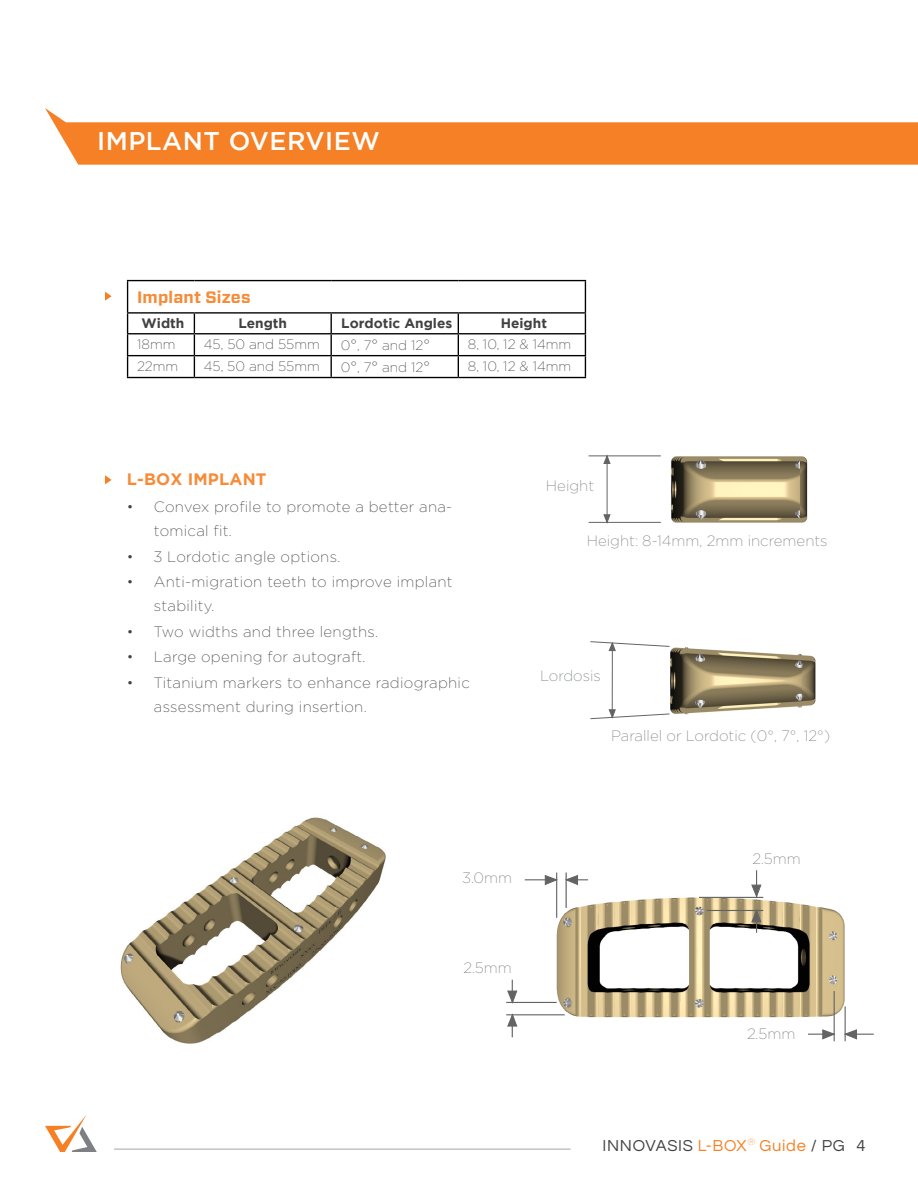
<style>
.page{position:relative;width:918px;height:1188px;background:#fff}
.page>*{position:absolute;margin:0;border:0;box-sizing:border-box;transform-origin:0 0}
.t1{font:500 25.5px "Gotham";letter-spacing:.02em;color:#fff}
.t2{font:16.5px "Questrial";letter-spacing:.04em;color:#414042}
.t3{font:700 16.5px "Vitesse Sans";letter-spacing:.01em;color:#f68b38}
.t4{font:700 16.5px "Gotham";letter-spacing:.01em;color:#f68b38}
.t5{font:200 15px/24px "Gotham";letter-spacing:.02em;color:#414042}
.t6{font:200 15px "Gotham";color:#7e8083}
.t7{font:200 13.65px "Gotham";color:#414042}
.t8{font:700 13.65px "Gotham";color:#414042}
.s1{font-size:15px}
.s2{color:#8a8c8f}
.s3{color:#f58025}
</style>
<div class="page">
<svg style="left:45px;top:1115px;width:52px;height:37px"></svg>
<hr style="left:114px;top:1148px;width:457px;height:2px;background:#c2c4c6">
<img style="left:120px;top:817px;width:266px;height:227px">
<svg style="left:105px;top:475px;width:7px;height:9px"></svg>
<svg style="left:105px;top:292px;width:7px;height:9px"></svg>
<svg style="left:45px;top:108px;width:873px;height:57px;fill:#f58025"></svg>
<hr style="left:127px;top:280px;width:67px;height:1px;background:#000">
<hr style="left:127px;top:281px;width:1px;height:31px;background:#000">
<hr style="left:194px;top:280px;width:137px;height:1px;background:#000">
<hr style="left:331px;top:280px;width:127px;height:1px;background:#000">
<hr style="left:458px;top:280px;width:128px;height:1px;background:#000">
<hr style="left:585px;top:281px;width:1px;height:31px;background:#000">
<hr style="left:127px;top:312px;width:67px;height:2px;background:#000">
<hr style="left:194px;top:312px;width:137px;height:2px;background:#000">
<hr style="left:331px;top:312px;width:127px;height:2px;background:#000">
<hr style="left:458px;top:312px;width:128px;height:2px;background:#000">
<hr style="left:127px;top:333px;width:67px;height:1px;background:#000">
<hr style="left:194px;top:333px;width:137px;height:1px;background:#000">
<hr style="left:331px;top:333px;width:127px;height:1px;background:#000">
<hr style="left:458px;top:333px;width:128px;height:1px;background:#000">
<hr style="left:127px;top:355px;width:67px;height:1px;background:#000">
<svg style="left:127px;top:314px;width:1px;height:63px"></svg>
<hr style="left:194px;top:355px;width:137px;height:1px;background:#000">
<svg style="left:194px;top:314px;width:1px;height:63px"></svg>
<hr style="left:331px;top:355px;width:127px;height:1px;background:#000">
<svg style="left:331px;top:314px;width:1px;height:63px"></svg>
<hr style="left:458px;top:355px;width:128px;height:1px;background:#000">
<svg style="left:458px;top:314px;width:1px;height:63px"></svg>
<svg style="left:585px;top:314px;width:1px;height:63px"></svg>
<hr style="left:127px;top:377px;width:67px;height:1px;background:#000">
<hr style="left:194px;top:377px;width:137px;height:1px;background:#000">
<hr style="left:331px;top:377px;width:127px;height:1px;background:#000">
<hr style="left:458px;top:377px;width:128px;height:1px;background:#000">
<img style="left:617px;top:456px;width:184px;height:67px">
<img style="left:801px;top:456px;width:7px;height:67px">
<hr style="left:589px;top:455px;width:72px;height:1px;background:#636363">
<hr style="left:589px;top:522px;width:72px;height:1px;background:#636363">
<hr style="left:607px;top:456px;width:1px;height:66px;background:#636363">
<svg style="left:603px;top:514px;width:7px;height:9px"></svg>
<svg style="left:603px;top:455px;width:7px;height:9px"></svg>
<img style="left:670px;top:647px;width:146px;height:68px">
<svg style="left:590px;top:641px;width:80px;height:78px"></svg>
<img style="left:506px;top:872px;width:340px;height:170px">
<hr style="left:506px;top:1002px;width:51px;height:1px;background:#636363">
<hr style="left:506px;top:1014px;width:59px;height:1px;background:#636363">
<svg style="left:507px;top:980px;width:11px;height:22px"></svg>
<svg style="left:507px;top:1014px;width:11px;height:23px"></svg>
<hr style="left:566px;top:873px;width:1px;height:35px;background:#636363">
<hr style="left:556px;top:873px;width:1px;height:45px;background:#636363">
<svg style="left:545px;top:875px;width:12px;height:10px"></svg>
<hr style="left:525px;top:879px;width:32px;height:1px;background:#636363">
<svg style="left:565px;top:875px;width:23px;height:10px"></svg>
<hr style="left:834px;top:991px;width:1px;height:50px;background:#636363">
<hr style="left:845px;top:1006px;width:1px;height:35px;background:#636363">
<svg style="left:808px;top:1029px;width:27px;height:11px"></svg>
<svg style="left:844px;top:1029px;width:30px;height:11px"></svg>
<hr style="left:707px;top:910px;width:56px;height:1px;background:#636363">
<hr style="left:699px;top:897px;width:64px;height:1px;background:#636363">
<svg style="left:751px;top:911px;width:11px;height:22px"></svg>
<svg style="left:751px;top:870px;width:11px;height:27px"></svg>
<h1 class="t1" style="left:97px;top:127px;width:284px">IMPLANT OVERVIEW</h1>
<p class="t3" style="left:137px;top:287px;width:115px">Implant Sizes</p>
<p class="t8" style="left:142px;top:316px;width:44px">Width</p>
<p class="t8" style="left:238px;top:316px;width:50px">Length</p>
<p class="t8" style="left:341px;top:316px;width:113px">Lordotic Angles</p>
<p class="t8" style="left:501px;top:316px;width:48px">Height</p>
<p class="t7" style="left:137px;top:337px;width:40px">18mm</p>
<p class="t7" style="left:204px;top:337px;width:117px">45, 50 and 55mm</p>
<p class="t7" style="left:341px;top:338px;width:91px">0<span class="s1">°</span>, 7<span class="s1">°</span> and 12<span class="s1">°</span></p>
<p class="t7" style="left:468px;top:337px;width:105px">8, 10, 12 &amp; 14mm</p>
<p class="t7" style="left:137px;top:359px;width:43px">22mm</p>
<p class="t7" style="left:204px;top:359px;width:117px">45, 50 and 55mm</p>
<p class="t7" style="left:341px;top:360px;width:91px">0<span class="s1">°</span>, 7<span class="s1">°</span> and 12<span class="s1">°</span></p>
<p class="t7" style="left:468px;top:359px;width:105px">8, 10, 12 &amp; 14mm</p>
<p class="t4" style="left:127px;top:470px;width:141px">L-BOX IMPLANT</p>
<p class="t5" style="left:154px;top:495px;width:300px;text-indent:-27px">• Convex profile to promote a better ana&shy;tomical fit.</p>
<p class="t5" style="left:127px;top:544px;width:215px">• 3 Lordotic angle options.</p>
<p class="t5" style="left:154px;top:570px;width:300px;text-indent:-27px">• Anti-migration teeth to improve implant stability.</p>
<p class="t5" style="left:127px;top:619px;width:253px">• Two widths and three lengths.</p>
<p class="t5" style="left:127px;top:645px;width:240px">• Large opening for autograft.</p>
<p class="t5" style="left:154px;top:670px;width:317px;text-indent:-27px">• Titanium markers to enhance radiographic assessment during insertion.</p>
<p class="t6" style="left:546px;top:477px;width:50px">Height</p>
<p class="t6" style="left:587px;top:532px;width:242px">Height: 8-14mm, 2mm increments</p>
<p class="t6" style="left:540px;top:667px;width:63px">Lordosis</p>
<p class="t6" style="left:611px;top:728px;width:221px">Parallel or Lordotic (0<span class="s2">°</span>, 7<span class="s2">°</span>, 12<span class="s2">°</span>)</p>
<p class="t6" style="left:463px;top:870px;width:51px">3.0mm</p>
<p class="t6" style="left:464px;top:960px;width:50px">2.5mm</p>
<p class="t6" style="left:752px;top:851px;width:50px">2.5mm</p>
<p class="t6" style="left:747px;top:1025px;width:50px">2.5mm</p>
<p class="t2" style="left:603px;top:1137px;width:264px">INNOVASIS <span class="s3">L-BOX</span><sup>®</sup> <span class="s3">Guide</span> / PG 4</p>
</div>
